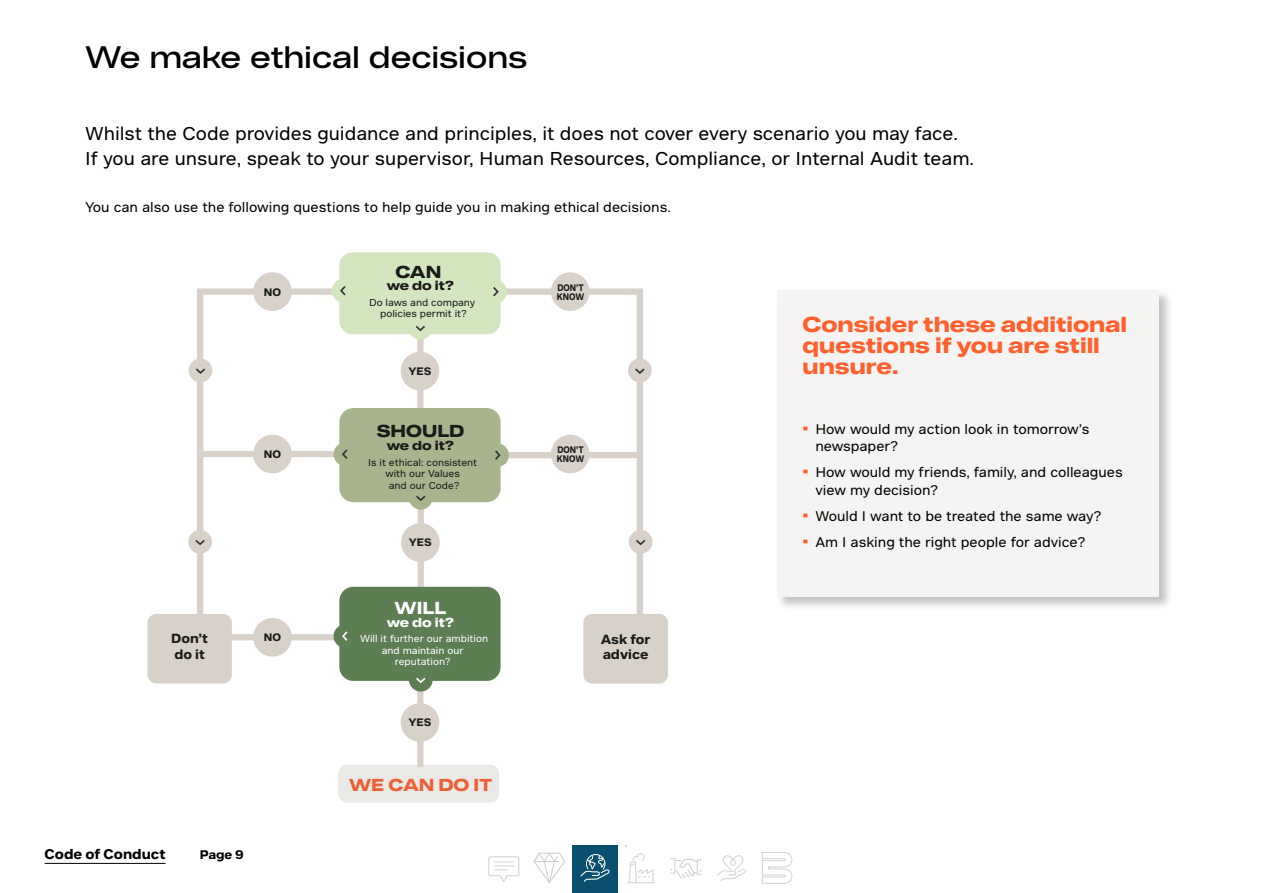
<style>
.page{position:relative;width:1263px;height:893px;background:#fff}
.page>*{position:absolute;margin:0;border:0;box-sizing:border-box;transform-origin:0 0}
.Title_X_X_-_Black_reg{font:30px "Bekaert Headline";color:#000}
.BRO_Title_white_post_it{font:700 21px/21px "Bekaert Headline";color:#ff602c}
.BRO_Intro_text{font:18px/25.5px "Bekaert Text";color:#000}
.t1{font:700 16.8px "Bekaert Headline";color:#1a1a18}
.t2{font:700 16.8px "Bekaert Headline";color:#ec6036}
.t3{font:700 16.8px "Bekaert Headline";color:#fff}
.BRO_Body_text{font:13.5px/17.5px "Bekaert Text";color:#000}
.t4{font:700 13.5px "Bekaert Text";color:#000}
.t5{font:700 12.9px/15.5px "Bekaert Text";color:#1a1a18}
.t6{font:700 12.75px "Bekaert Text";color:#1a1a18}
.t7{font:700 12.6px "Bekaert Headline";color:#1a1a18}
.t8{font:700 12.6px "Bekaert Headline";color:#fff}
.t9{font:700 12px "Bekaert Text";color:#000}
.t10{font:700 10.5px "Bekaert Text";color:#1a1a18}
.t11{font:9.6px/11.6px "Bekaert Text";color:#1a1a18;text-align:center}
.t12{font:9.6px/11.6px "Bekaert Text";color:#fff;text-align:center}
.t13{font:700 9.15px/9.1px "Bekaert Text";color:#1a1a18;scale:.84 1}
.s1{font-weight:700;font-size:16.5px;color:#ff602c}
</style>
<div class="page">
<div style="left:338px;top:765px;width:161px;height:37px;background:#ebe9e5;border-radius:9px"></div>
<div style="left:417px;top:330px;width:6px;height:85px;background:#d7d1ca"></div>
<svg style="left:194px;top:286px;width:152px;height:360px"></svg>
<svg style="left:494px;top:285px;width:151px;height:330px"></svg>
<div style="left:253px;top:272px;width:39px;height:39px;background:#d7d1ca;border-radius:50%"></div>
<div style="left:551px;top:272px;width:38px;height:39px;background:#d7d1ca;border-radius:50%"></div>
<div style="left:583px;top:614px;width:85px;height:70px;background:#d7d1ca;border-radius:9px"></div>
<div style="left:189px;top:359px;width:23px;height:23px;background:#d7d1ca;border-radius:50%"></div>
<svg style="left:196px;top:368px;width:9px;height:6px"></svg>
<div style="left:628px;top:359px;width:24px;height:23px;background:#d7d1ca;border-radius:50%"></div>
<svg style="left:635px;top:368px;width:10px;height:6px"></svg>
<div style="left:401px;top:352px;width:38px;height:38px;background:#d7d1ca;border-radius:50%"></div>
<div style="left:418px;top:501px;width:6px;height:86px;background:#d7d1ca"></div>
<div style="left:401px;top:523px;width:39px;height:39px;background:#d7d1ca;border-radius:50%"></div>
<div style="left:501px;top:452px;width:139px;height:6px;background:#d7d1ca"></div>
<div style="left:551px;top:435px;width:38px;height:38px;background:#d7d1ca;border-radius:50%"></div>
<div style="left:203px;top:451px;width:139px;height:6px;background:#d7d1ca"></div>
<div style="left:339px;top:252px;width:162px;height:82px;background:#d4e6c0;border-radius:13px"></div>
<div style="left:339px;top:408px;width:162px;height:94px;background:#a8b48b;border-radius:14px"></div>
<div style="left:253px;top:435px;width:39px;height:38px;background:#d7d1ca;border-radius:50%"></div>
<div style="left:417px;top:681px;width:6px;height:86px;background:#d7d1ca"></div>
<div style="left:401px;top:703px;width:38px;height:39px;background:#d7d1ca;border-radius:50%"></div>
<div style="left:203px;top:634px;width:139px;height:6px;background:#d7d1ca"></div>
<div style="left:253px;top:618px;width:39px;height:39px;background:#d7d1ca;border-radius:50%"></div>
<div style="left:148px;top:614px;width:84px;height:69px;background:#d7d1ca;border-radius:9px"></div>
<div style="left:188px;top:530px;width:24px;height:24px;background:#d7d1ca;border-radius:50%"></div>
<svg style="left:195px;top:540px;width:10px;height:5px"></svg>
<div style="left:629px;top:530px;width:23px;height:24px;background:#d7d1ca;border-radius:50%"></div>
<svg style="left:636px;top:540px;width:9px;height:5px"></svg>
<div style="left:339px;top:587px;width:162px;height:94px;background:#5d7d53;border-radius:14px"></div>
<div style="left:483px;top:280px;width:24px;height:23px;background:#d4e6c0;border-radius:50%"></div>
<svg style="left:493px;top:287px;width:6px;height:9px"></svg>
<div style="left:332px;top:279px;width:23px;height:24px;background:#d4e6c0;border-radius:50%"></div>
<svg style="left:340px;top:286px;width:6px;height:9px"></svg>
<div style="left:408px;top:316px;width:24px;height:24px;background:#d4e6c0;border-radius:50%"></div>
<svg style="left:416px;top:326px;width:9px;height:5px"></svg>
<div style="left:485px;top:443px;width:24px;height:24px;background:#a8b48b;border-radius:50%"></div>
<svg style="left:495px;top:450px;width:6px;height:10px"></svg>
<div style="left:334px;top:442px;width:23px;height:24px;background:#a8b48b;border-radius:50%"></div>
<svg style="left:342px;top:449px;width:5px;height:10px"></svg>
<div style="left:409px;top:486px;width:24px;height:24px;background:#a8b48b;border-radius:50%"></div>
<svg style="left:416px;top:496px;width:9px;height:5px"></svg>
<div style="left:334px;top:624px;width:23px;height:24px;background:#5d7d53;border-radius:50%"></div>
<svg style="left:342px;top:631px;width:5px;height:10px"></svg>
<div style="left:409px;top:668px;width:24px;height:23px;background:#5d7d53;border-radius:50%"></div>
<svg style="left:416px;top:678px;width:9px;height:5px"></svg>
<div style="left:776px;top:288px;width:397px;height:323px;background:#000;opacity:.25"></div>
<div style="left:777px;top:291px;width:382px;height:306px;background:#f5f4f2"></div>
<svg style="left:488px;top:856px;width:32px;height:26px"></svg>
<svg style="left:533px;top:852px;width:32px;height:31px"></svg>
<svg style="left:627px;top:853px;width:28px;height:31px"></svg>
<svg style="left:717px;top:855px;width:29px;height:26px"></svg>
<svg style="left:670px;top:858px;width:32px;height:20px"></svg>
<svg style="left:762px;top:852px;width:30px;height:32px"></svg>
<div style="left:572px;top:845px;width:46px;height:48px;background:#0a506e"></div>
<svg style="left:580px;top:854px;width:30px;height:28px"></svg>
<hr style="left:45px;top:863px;width:121px;height:1px;background:#000">
<p class="Title_X_X_-_Black_reg" style="left:85px;top:38px;width:444px">We make ethical decisions</p>
<p class="BRO_Intro_text" style="left:85px;top:121px;width:891px">Whilst the Code provides guidance and principles, it does not cover every scenario you may face.<br>If you are unsure, speak to your supervisor, Human Resources, Compliance, or Internal Audit team.</p>
<p class="BRO_Body_text" style="left:85px;top:198px;width:587px">You can also use the following questions to help guide you in making ethical decisions.</p>
<p class="t1" style="left:395px;top:261px;width:48px">CAN</p>
<p class="t7" style="left:387px;top:277px;width:68px">we do it?</p>
<p class="t10" style="left:264px;top:285px;width:19px">NO</p>
<p class="t13" style="left:557px;top:283px;width:34px">DON’T<br>KNOW</p>
<p class="t11" style="left:369px;top:296px;width:107px">Do laws and company policies permit it?</p>
<p class="t10" style="left:264px;top:447px;width:19px">NO</p>
<p class="t10" style="left:408px;top:364px;width:25px">YES</p>
<p class="t1" style="left:376px;top:420px;width:89px">SHOULD</p>
<p class="t7" style="left:387px;top:437px;width:68px">we do it?</p>
<p class="t11" style="left:368px;top:456px;width:111px">Is it ethical: consistent with our Values<br>and our Code?</p>
<p class="t10" style="left:409px;top:536px;width:25px">YES</p>
<p class="t13" style="left:557px;top:445px;width:34px">DON’T<br>KNOW</p>
<p class="t6" style="left:171px;top:631px;width:38px">Don’t</p>
<p class="t10" style="left:264px;top:631px;width:19px">NO</p>
<p class="t6" style="left:175px;top:646px;width:32px">do it</p>
<p class="t3" style="left:394px;top:597px;width:53px">WILL</p>
<p class="t8" style="left:387px;top:614px;width:68px">we do it?</p>
<p class="t12" style="left:360px;top:633px;width:130px">Will it further our ambition and maintain our reputation?</p>
<p class="t10" style="left:408px;top:716px;width:25px">YES</p>
<p class="t2" style="left:349px;top:773px;width:145px">WE CAN DO IT</p>
<p class="t5" style="left:601px;top:631px;width:51px">Ask for advice</p>
<p class="t4" style="left:45px;top:845px;width:122px">Code of Conduct</p>
<p class="t9" style="left:200px;top:847px;width:45px">Page 9</p>
<p class="BRO_Title_white_post_it" style="left:802px;top:314px;width:326px">Consider these additional questions if you are still unsure.</p>
<p class="BRO_Body_text" style="left:815px;top:420px;width:276px;text-indent:-13px"><span class="s1">•</span> How would my action look in tomorrow’s newspaper?</p>
<p class="BRO_Body_text" style="left:815px;top:464px;width:309px;text-indent:-13px"><span class="s1">•</span> How would my friends, family, and colleagues view my decision?</p>
<p class="BRO_Body_text" style="left:802px;top:507px;width:300px"><span class="s1">•</span> Would I want to be treated the same way?</p>
<p class="BRO_Body_text" style="left:802px;top:533px;width:284px"><span class="s1">•</span> Am I asking the right people for advice?</p>
</div>
